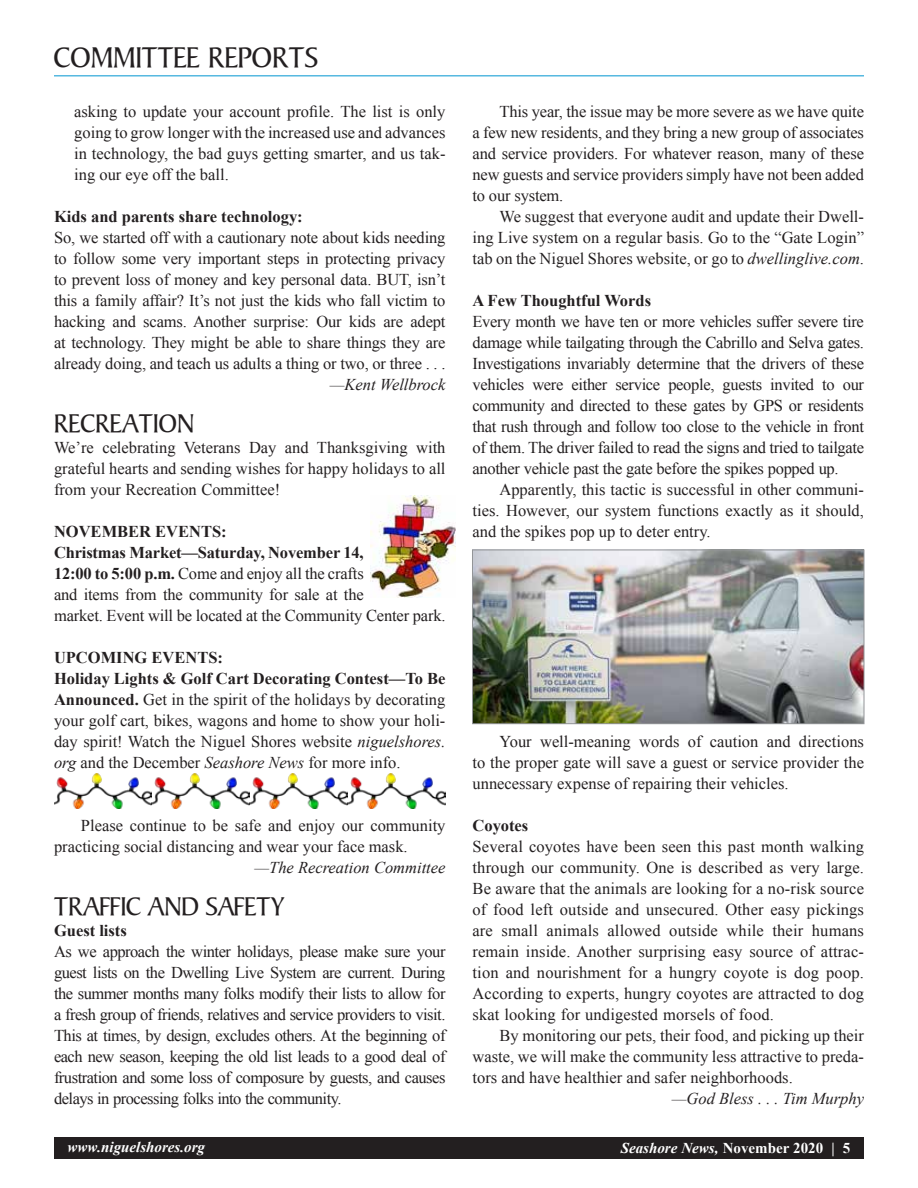
<style>
.page{position:relative;width:918px;height:1188px;background:#fff}
.page>*{position:absolute;margin:0;border:0;box-sizing:border-box;transform-origin:0 0}
.t1{font:30px "Persuasion S Si";color:#231f20}
.t2{font:27px "Persuasion S Si";color:#231f20}
.t3{font:16.5px/21px "Times New Roman";color:#231f20;text-align:justify}
.t4{font:700 16.5px "Times New Roman";color:#231f20}
.t5{font:italic 16.5px "Times New Roman";color:#231f20}
.t6{font:700 15px "Times New Roman";color:#fff}
.t7{font:italic 700 15px "Times New Roman";color:#fff}
.s1{font-weight:700}
.s2{font-style:italic}
</style>
<div class="page">
<div style="left:54px;top:1137px;width:810px;height:21px;background:#231f20"></div>
<hr style="left:54px;top:75px;width:810px;height:1px;background:#0095d0">
<img style="left:474px;top:552px;width:388px;height:170px">
<div style="left:472px;top:550px;width:392px;height:174px;border:1px solid #939598"></div>
<img style="left:371px;top:495px;width:85px;height:102px">
<img style="left:54px;top:774px;width:391px;height:35px">
<h1 class="t1" style="left:54px;top:40px;width:266px">COMMITTEE REPORTS</h1>
<p class="t3" style="left:74px;top:101px;width:373px">asking to update your account profile. The list is only going to grow longer with the increased use and advances in technology, the bad guys getting smarter, and us tak&shy;ing our eye off the ball.</p>
<p class="t4" style="left:54px;top:205px;width:250px">Kids and parents share technology:</p>
<p class="t3" style="left:54px;top:227px;width:393px">So, we started off with a cautionary note about kids needing to follow some very important steps in protecting privacy to prevent loss of money and key personal data. BUT, isn’t this a family affair? It’s not just the kids who fall victim to hacking and scams. Another surprise: Our kids are adept at technology. They might be able to share things they are already doing, and teach us adults a thing or two, or three . . .</p>
<p class="t5" style="left:330px;top:373px;width:117px">—Kent Wellbrock</p>
<h2 class="t2" style="left:54px;top:409px;width:142px">RECREATION</h2>
<p class="t3" style="left:54px;top:437px;width:393px">We’re celebrating Veterans Day and Thanksgiving with grateful hearts and sending wishes for happy holidays to all from your Recreation Committee!</p>
<p class="t3" style="left:54px;top:521px;width:393px;text-align:left"><span class="s1">NOVEMBER EVENTS:<br>Christmas Market—Saturday, November 14,<br>12:00 to 5:00 p.m.</span> Come and enjoy all the crafts<br>and items from the community for sale at the<br>market. Event will be located at the Community Center park.</p>
<p class="t3" style="left:54px;top:647px;width:393px;text-align:left"><span class="s1">UPCOMING EVENTS:<br>Holiday Lights &amp; Golf Cart Decorating Contest—To Be Announced.</span> Get in the spirit of the holidays by decorating your golf cart, bikes, wagons and home to show your holi&shy;day spirit! Watch the Niguel Shores website <span class="s2">niguelshores. org</span> and the December <span class="s2">Seashore News</span> for more info.</p>
<p class="t3" style="left:54px;top:815px;width:393px;text-indent:27px">Please continue to be safe and enjoy our community practicing social distancing and wear your face mask.</p>
<p class="t5" style="left:255px;top:856px;width:192px">—The Recreation Committee</p>
<h2 class="t2" style="left:54px;top:892px;width:232px">TRAFFIC AND SAFETY</h2>
<p class="t4" style="left:54px;top:919px;width:74px">Guest lists</p>
<p class="t3" style="left:54px;top:941px;width:393px">As we approach the winter holidays, please make sure your guest lists on the Dwelling Live System are current. During the summer months many folks modify their lists to allow for a fresh group of friends, relatives and service providers to visit.<br>This at times, by design, excludes others. At the beginning of each new season, keeping the old list leads to a good deal of frustration and some loss of composure by guests, and causes delays in processing folks into the community.</p>
<p class="t3" style="left:473px;top:101px;width:393px;text-indent:27px">This year, the issue may be more severe as we have quite a few new residents, and they bring a new group of associates and service providers. For whatever reason, many of these new guests and service providers simply have not been added to our system.</p>
<p class="t3" style="left:473px;top:206px;width:393px;text-indent:27px">We suggest that everyone audit and update their Dwell&shy;ing Live system on a regular basis. Go to the “Gate Login” tab on the Niguel Shores website, or go to <span class="s2">dwellinglive.com</span>.</p>
<p class="t4" style="left:473px;top:289px;width:180px">A Few Thoughtful Words</p>
<p class="t3" style="left:473px;top:311px;width:393px">Every month we have ten or more vehicles suffer severe tire damage while tailgating through the Cabrillo and Selva gates.<br>Investigations invariably determine that the drivers of these vehicles were either service people, guests invited to our community and directed to these gates by GPS or residents that rush through and follow too close to the vehicle in front of them. The driver failed to read the signs and tried to tailgate another vehicle past the gate before the spikes popped up.</p>
<p class="t3" style="left:473px;top:479px;width:393px;text-indent:27px">Apparently, this tactic is successful in other communi&shy;ties. However, our system functions exactly as it should, and the spikes pop up to deter entry.</p>
<p class="t3" style="left:473px;top:731px;width:393px;text-indent:27px">Your well-meaning words of caution and directions to the proper gate will save a guest or service provider the unnecessary expense of repairing their vehicles.</p>
<p class="t4" style="left:473px;top:814px;width:57px">Coyotes</p>
<p class="t3" style="left:473px;top:836px;width:393px">Several coyotes have been seen this past month walking through our community. One is described as very large.<br>Be aware that the animals are looking for a no-risk source of food left outside and unsecured. Other easy pickings are small animals allowed outside while their humans remain inside. Another surprising easy source of attrac&shy;tion and nourishment for a hungry coyote is dog poop.<br>According to experts, hungry coyotes are attracted to dog skat looking for undigested morsels of food.</p>
<p class="t3" style="left:473px;top:1025px;width:393px;text-indent:27px">By monitoring our pets, their food, and picking up their waste, we will make the community less attractive to preda&shy;tors and have healthier and safer neighborhoods.</p>
<p class="t5" style="left:672px;top:1087px;width:194px">—God Bless . . . Tim Murphy</p>
<p class="t7" style="left:68px;top:1137px;width:139px">www.niguelshores.org</p>
<p class="t6" style="left:621px;top:1138px;width:231px"><span class="s2">Seashore News,</span> November 2020 | 5</p>
</div>
